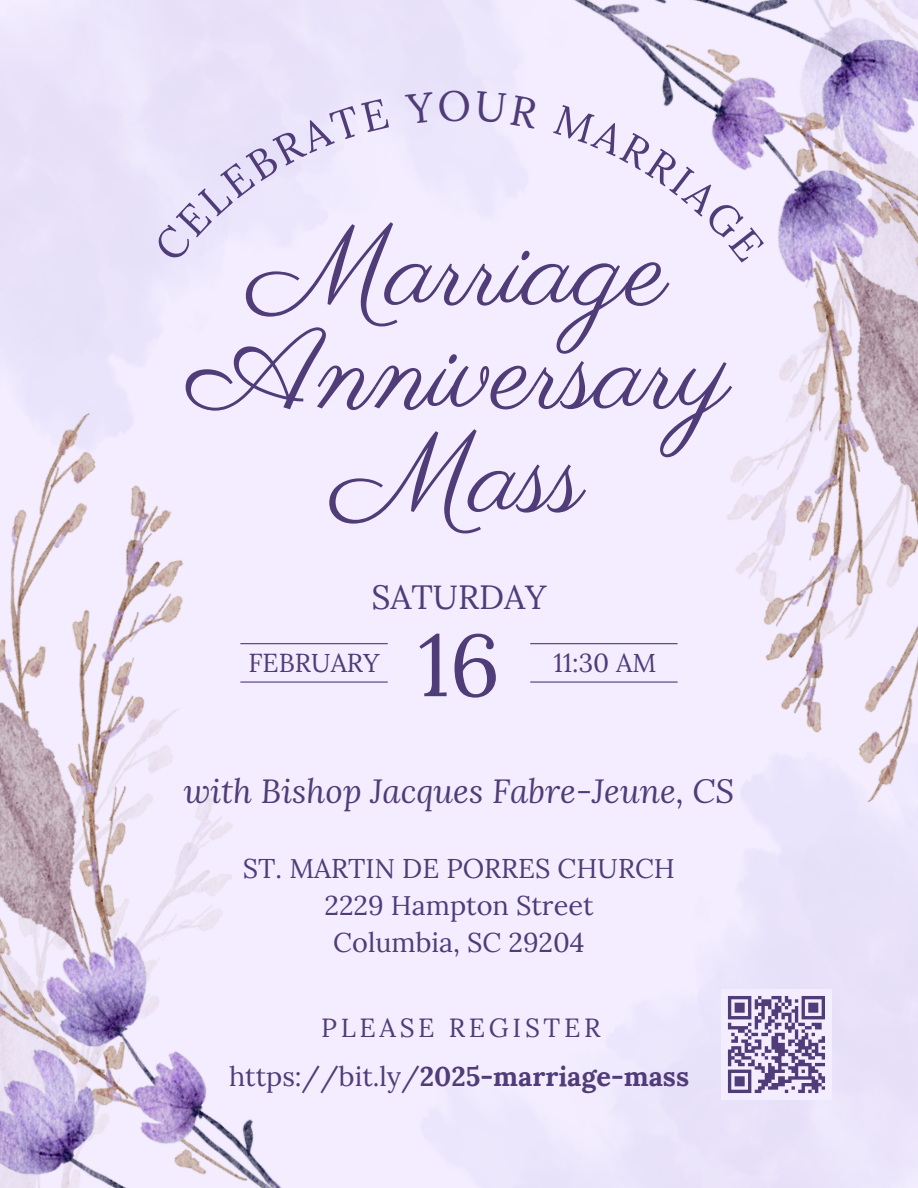
<style>
.page{position:relative;width:918px;height:1188px;background:#fff}
.page>*{position:absolute;margin:0;border:0;box-sizing:border-box;transform-origin:0 0}
.t1{font:114px/103.5px "Parisienne";color:#4f3c78;text-align:center}
.t2{font:87.3px "Lora";color:#4f3c78}
.t3{font:33.6px "Lora";color:#4f3c78}
.t4{font:italic 33.15px "Lora";color:#4f3c78}
.t5{font:27.15px/37.2px "Lora";color:#4f3c78;text-align:center}
.t6{font:700 27.15px "Lora";color:#4f3c78}
.t7{font:26.25px "Lora";letter-spacing:.14em;color:#4f3c78}
.t8{font:25.95px "Lora";color:#4f3c78}
.s1{font-weight:400}
</style>
<div class="page">
<img style="left:0;top:400px;width:582px;height:788px">
<hr style="left:240px;top:643px;width:148px;height:1px;background:#4f3c78">
<hr style="left:240px;top:681px;width:148px;height:2px;background:#4f3c78">
<div style="left:721px;top:989px;width:111px;height:111px;background:#f3edff"></div>
<svg style="left:727px;top:996px;width:98px;height:97px"></svg>
<img style="left:327px;top:0;width:591px;height:816px">
<div style="left:152px;top:98px;width:237px;height:165px;background:#ece6fc"></div>
<div style="left:405px;top:90px;width:64px;height:34px;background:#eae4fb"></div>
<div style="left:475px;top:91px;width:65px;height:37px;background:#f3edff"></div>
<svg style="left:553px;top:104px;width:212px;height:159px;background:#ece4f9"></svg>
<p class="t1" style="left:188px;top:224px;width:544px">Marriage<br>Anniversary<br>Mass</p>
<p class="t3" style="left:371px;top:575px;width:177px">SATURDAY</p>
<h2 class="t2" style="left:418px;top:608px;width:84px">16</h2>
<p class="t8" style="left:248px;top:646px;width:133px">FEBRUARY</p>
<p class="t8" style="left:553px;top:646px;width:104px">11:30 AM</p>
<p class="t4" style="left:184px;top:769px;width:552px">with Bishop Jacques Fabre-Jeune, CS</p>
<p class="t5" style="left:243px;top:850px;width:434px">ST. MARTIN DE PORRES CHURCH<br>2229 Hampton Street<br>Columbia, SC 29204</p>
<p class="t7" style="left:321px;top:1011px;width:281px">PLEASE REGISTER</p>
<p class="t6" style="left:229px;top:1059px;width:462px"><span class="s1">https://bit.ly/</span>2025-marriage-mass</p>
</div>
